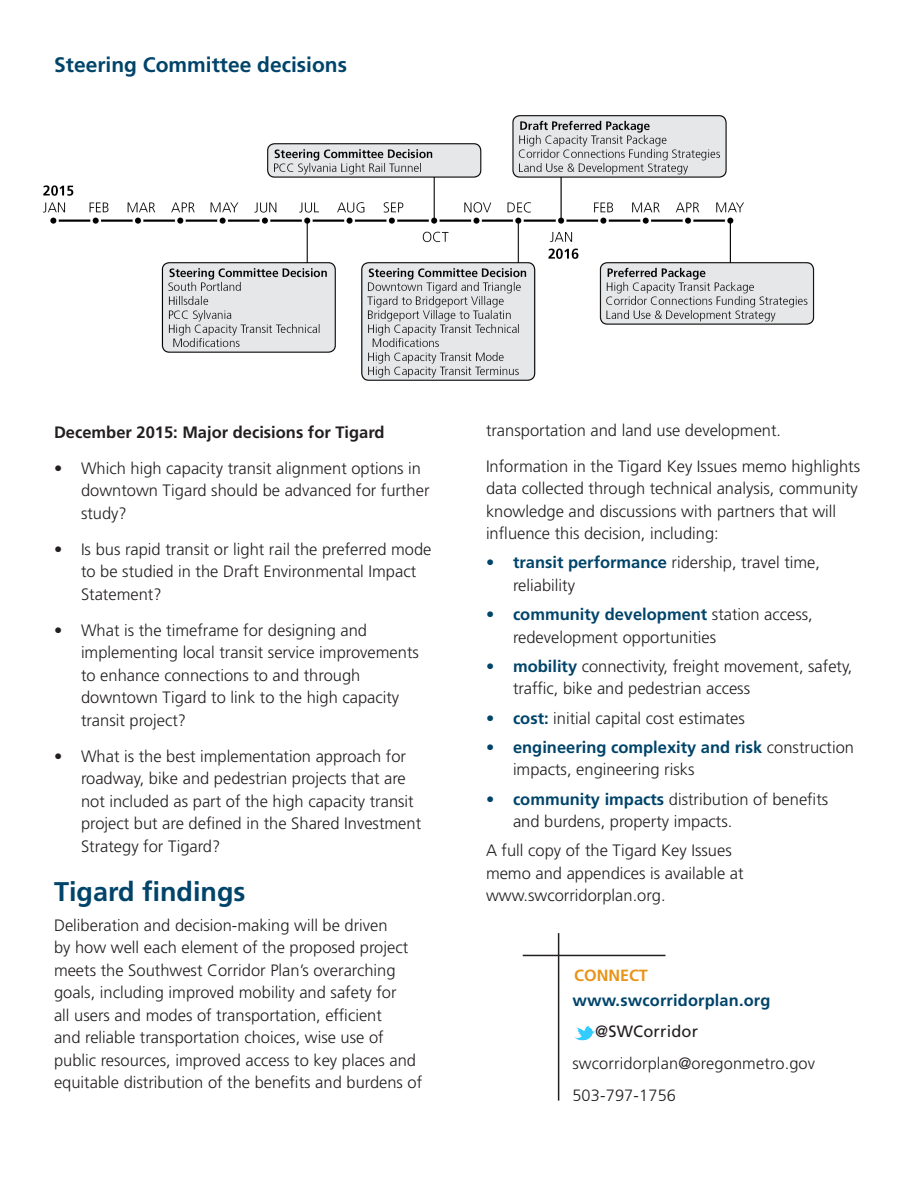
<style>
.page{position:relative;width:918px;height:1188px;background:#fff}
.page>*{position:absolute;margin:0;border:0;box-sizing:border-box;transform-origin:0 0}
.Heading_2{font:700 27px "Frutiger LT Std";color:#00446a}
.Heading_3__highlight{font:700 21px "Frutiger LT Std";color:#00446a}
.Basic_sans{font:300 16.5px/22.5px "Frutiger LT Std";color:#231f20}
.Basic_sans-2{font:700 16.5px "Frutiger LT Std";color:#231f20}
.t1{font:300 16.35px "Frutiger LT Std";letter-spacing:.01em;color:#231f20}
.t2{font:700 16.35px "Frutiger LT Std";letter-spacing:.01em;color:#00446a}
.t3{font:16.35px "Frutiger LT Std";letter-spacing:.01em;color:#231f20}
.t4{font:700 16.2px "Frutiger LT Std";color:#e89418}
.s1{font-weight:700;color:#00446a}
</style>
<div class="page">
<img style="left:43px;top:115px;width:772px;height:266px">
<img style="left:575px;top:1026px;width:20px;height:15px">
<hr style="left:558px;top:933px;width:1px;height:168px;background:#231f20">
<hr style="left:523px;top:955px;width:143px;height:1px;background:#231f20">
<p class="Heading_3__highlight" style="left:54px;top:52px;width:294px">Steering Committee decisions</p>
<p class="Basic_sans-2" style="left:54px;top:422px;width:332px">December 2015: Major decisions for Tigard</p>
<p class="Basic_sans" style="left:81px;top:457px;width:350px;text-indent:-27px">• Which high capacity transit alignment options in downtown Tigard should be advanced for further study?</p>
<p class="Basic_sans" style="left:81px;top:538px;width:352px;text-indent:-27px">• Is bus rapid transit or light rail the preferred mode to be studied in the Draft Environmental Impact<br>Statement?</p>
<p class="Basic_sans" style="left:81px;top:619px;width:339px;text-indent:-27px">• What is the timeframe for designing and implementing local transit service improvements to enhance connections to and through downtown Tigard to link to the high capacity transit project?</p>
<p class="Basic_sans" style="left:81px;top:745px;width:342px;text-indent:-27px">• What is the best implementation approach for roadway, bike and pedestrian projects that are not included as part of the high capacity transit project but are defined in the Shared Investment Strategy for Tigard?</p>
<p class="Heading_2" style="left:54px;top:876px;width:193px">Tigard findings</p>
<p class="Basic_sans" style="left:54px;top:914px;width:370px">Deliberation and decision-making will be driven<br>by how well each element of the proposed project meets the Southwest Corridor Plan’s overarching goals, including improved mobility and safety for<br>all users and modes of transportation, efficient<br>and reliable transportation choices, wise use of public resources, improved access to key places and equitable distribution of the benefits and burdens of</p>
<p class="Basic_sans" style="left:486px;top:419px;width:297px">transportation and land use development.</p>
<p class="Basic_sans" style="left:486px;top:455px;width:376px">Information in the Tigard Key Issues memo highlights data collected through technical analysis, community knowledge and discussions with partners that will influence this decision, including:</p>
<p class="Basic_sans" style="left:513px;top:552px;width:309px;text-indent:-27px"><span class="s1">• transit performance</span> ridership, travel time, reliability</p>
<p class="Basic_sans" style="left:513px;top:604px;width:301px;text-indent:-27px"><span class="s1">• community development</span> station access, redevelopment opportunities</p>
<p class="Basic_sans" style="left:513px;top:655px;width:341px;text-indent:-27px"><span class="s1">• mobility</span> connectivity, freight movement, safety, traffic, bike and pedestrian access</p>
<p class="Basic_sans" style="left:486px;top:707px;width:260px"><span class="s1">• cost:</span> initial capital cost estimates</p>
<p class="Basic_sans" style="left:513px;top:736px;width:343px;text-indent:-27px"><span class="s1">• engineering complexity and risk</span> construction impacts, engineering risks</p>
<p class="Basic_sans" style="left:513px;top:788px;width:317px;text-indent:-27px"><span class="s1">• community impacts</span> distribution of benefits and burdens, property impacts.</p>
<p class="Basic_sans" style="left:486px;top:840px;width:259px">A full copy of the Tigard Key Issues memo and appendices is available at www.swcorridorplan.org.</p>
<p class="t4" style="left:574px;top:966px;width:75px">CONNECT</p>
<p class="t2" style="left:572px;top:991px;width:200px">www.swcorridorplan.org</p>
<p class="t3" style="left:595px;top:1022px;width:104px">@SWCorridor</p>
<p class="t1" style="left:572px;top:1054px;width:244px">swcorridorplan@oregonmetro.gov</p>
<p class="t1" style="left:572px;top:1086px;width:105px">503-797-1756</p>
</div>
